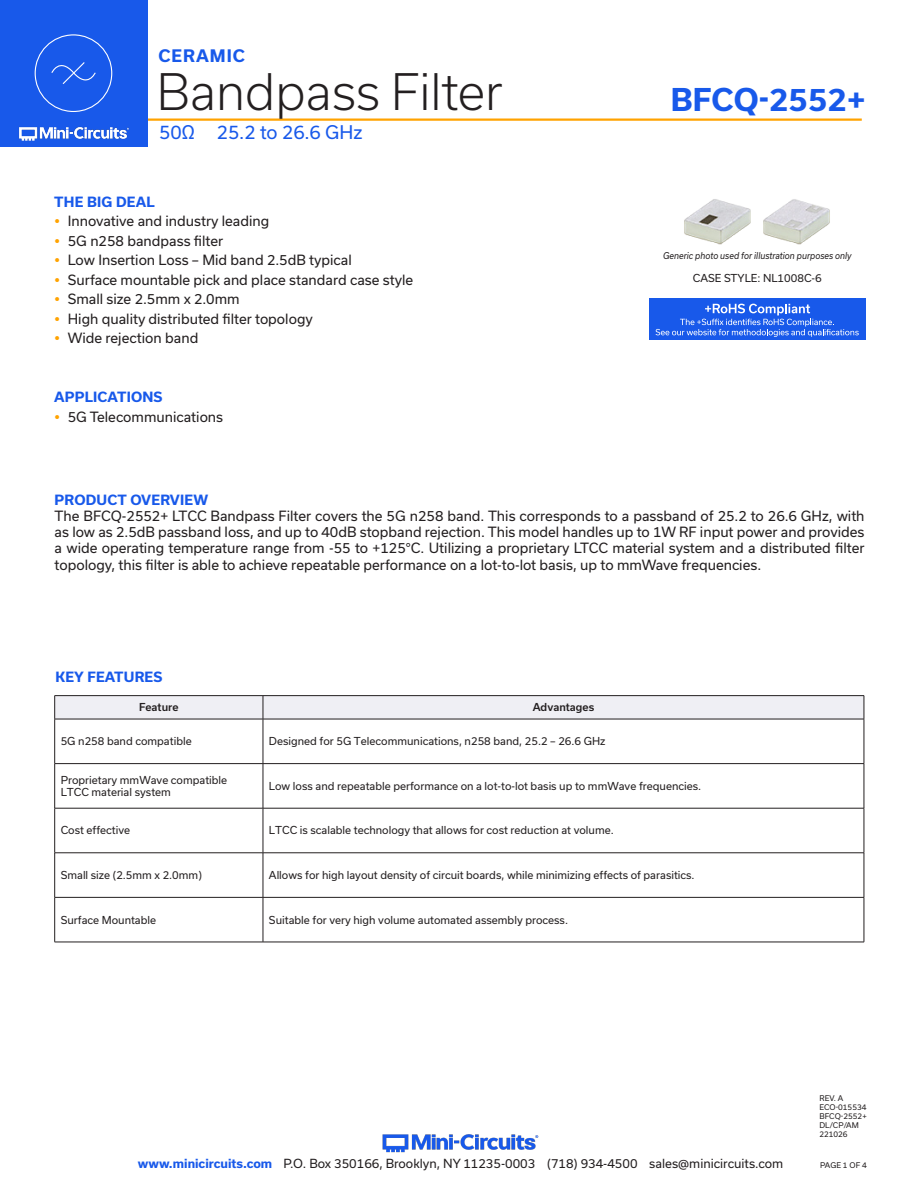
<style>
.page{position:relative;width:918px;height:1188px;background:#fff}
.page>*{position:absolute;margin:0;border:0;box-sizing:border-box;transform-origin:0 0}
.t1{font:300 48px "Usual";color:#231f20}
.t2{font:700 30px "Usual";letter-spacing:.005em;color:#1859ea}
.t3{font:18px "Usual";color:#1859ea}
.t4{font:700 16.5px "Usual";letter-spacing:.065em;color:#1859ea}
.Regular_Copy{font:13.5px/16.2px "Usual";color:#231f20;text-align:justify}
.Blue_Headers{font:700 13.5px "Usual";letter-spacing:.015em;color:#1859ea}
.t5{font:12px "Usual";color:#231f20}
.Table_Body_Left_Just{font:10.5px/12.6px "Usual";color:#231f20}
.Table_Header_Center{font:500 10.5px "Usual";color:#231f20}
.t6{font:italic 9px "Usual";color:#231f20;scale:.9 1}
.Revision{font:7.5px "Usual";color:#231f20}
.s1{font-weight:700;color:#1859ea}
</style>
<div class="page">
<hr style="left:129px;top:118px;width:733px;height:3px;background:#ffa300">
<div style="left:0;top:0;width:147px;height:147px;background:#1859ea"></div>
<hr style="left:917px;top:0;width:1px;height:147px;background:#1859ea">
<img style="left:19px;top:126px;width:110px;height:15px">
<div style="left:35px;top:34px;width:77px;height:78px;border:1px solid #fff;border-radius:50%"></div>
<svg style="left:51px;top:62px;width:45px;height:22px"></svg>
<img style="left:382px;top:1134px;width:157px;height:19px">
<img style="left:684px;top:199px;width:146px;height:46px">
<div style="left:649px;top:298px;width:216px;height:42px;background:#1859ea"></div>
<svg style="left:656px;top:304px;width:203px;height:33px"></svg>
<hr style="left:55px;top:695px;width:208px;height:1px;background:#231f20">
<hr style="left:263px;top:695px;width:601px;height:1px;background:#231f20">
<svg style="left:54px;top:696px;width:811px;height:23px"></svg>
<hr style="left:55px;top:719px;width:208px;height:1px;background:#231f20">
<hr style="left:54px;top:719px;width:1px;height:44px;background:#231f20">
<hr style="left:263px;top:719px;width:601px;height:1px;background:#231f20">
<hr style="left:263px;top:719px;width:1px;height:44px;background:#231f20">
<hr style="left:864px;top:719px;width:1px;height:44px;background:#231f20">
<hr style="left:55px;top:763px;width:208px;height:1px;background:#231f20">
<hr style="left:54px;top:764px;width:1px;height:44px;background:#231f20">
<hr style="left:263px;top:763px;width:601px;height:1px;background:#231f20">
<hr style="left:263px;top:764px;width:1px;height:44px;background:#231f20">
<hr style="left:864px;top:764px;width:1px;height:44px;background:#231f20">
<hr style="left:55px;top:808px;width:208px;height:1px;background:#231f20">
<hr style="left:54px;top:808px;width:1px;height:45px;background:#231f20">
<hr style="left:263px;top:808px;width:601px;height:1px;background:#231f20">
<hr style="left:263px;top:808px;width:1px;height:45px;background:#231f20">
<hr style="left:864px;top:808px;width:1px;height:45px;background:#231f20">
<hr style="left:55px;top:853px;width:208px;height:1px;background:#231f20">
<hr style="left:54px;top:853px;width:1px;height:44px;background:#231f20">
<hr style="left:263px;top:853px;width:601px;height:1px;background:#231f20">
<hr style="left:263px;top:853px;width:1px;height:44px;background:#231f20">
<hr style="left:864px;top:853px;width:1px;height:44px;background:#231f20">
<hr style="left:55px;top:897px;width:208px;height:1px;background:#231f20">
<hr style="left:54px;top:898px;width:1px;height:44px;background:#231f20">
<hr style="left:263px;top:897px;width:601px;height:1px;background:#231f20">
<hr style="left:263px;top:898px;width:1px;height:44px;background:#231f20">
<hr style="left:864px;top:898px;width:1px;height:44px;background:#231f20">
<hr style="left:55px;top:942px;width:208px;height:1px;background:#231f20">
<hr style="left:263px;top:942px;width:601px;height:1px;background:#231f20">
<p class="t4" style="left:158px;top:46px;width:88px">CERAMIC</p>
<h1 class="t1" style="left:157px;top:64px;width:348px">Bandpass Filter</h1>
<h3 class="t3" style="left:159px;top:122px;width:205px">50Ω 25.2 to 26.6 GHz</h3>
<p class="Blue_Headers" style="left:54px;top:194px;width:102px">THE BIG DEAL</p>
<p class="Regular_Copy" style="left:68px;top:213px;width:203px">Innovative and industry leading</p>
<p class="Regular_Copy" style="left:68px;top:233px;width:157px">5G n258 bandpass filter</p>
<p class="Regular_Copy" style="left:68px;top:252px;width:286px">Low Insertion Loss – Mid band 2.5dB typical</p>
<p class="Regular_Copy" style="left:68px;top:272px;width:347px">Surface mountable pick and place standard case style</p>
<p class="Regular_Copy" style="left:68px;top:291px;width:173px">Small size 2.5mm x 2.0mm</p>
<p class="Regular_Copy" style="left:68px;top:311px;width:247px">High quality distributed filter topology</p>
<p class="Regular_Copy" style="left:68px;top:330px;width:132px">Wide rejection band</p>
<p class="Blue_Headers" style="left:54px;top:390px;width:110px">APPLICATIONS</p>
<p class="Regular_Copy" style="left:68px;top:409px;width:157px">5G Telecommunications</p>
<h2 class="t2" style="left:671px;top:83px;width:196px">BFCQ-2552+</h2>
<p class="t6" style="left:663px;top:250px;width:211px">Generic photo used for illustration purposes only</p>
<p class="Table_Body_Left_Just" style="left:693px;top:272px;width:130px">CASE STYLE: NL1008C-6</p>
<p class="Blue_Headers" style="left:55px;top:492px;width:155px">PRODUCT OVERVIEW</p>
<p class="Regular_Copy" style="left:55px;top:508px;width:811px">The BFCQ-2552+ LTCC Bandpass Filter covers the 5G n258 band. This corresponds to a passband of 25.2 to 26.6 GHz, with as low as 2.5dB passband loss, and up to 40dB stopband rejection. This model handles up to 1W RF input power and provides a wide operating temperature range from -55 to +125°C. Utilizing a proprietary LTCC material system and a distributed filter topology, this filter is able to achieve repeatable performance on a lot-to-lot basis, up to mmWave frequencies.</p>
<p class="Blue_Headers" style="left:55px;top:670px;width:108px">KEY FEATURES</p>
<p class="Table_Header_Center" style="left:139px;top:701px;width:41px">Feature</p>
<p class="Table_Header_Center" style="left:533px;top:701px;width:63px">Advantages</p>
<p class="Table_Body_Left_Just" style="left:61px;top:735px;width:133px">5G n258 band compatible</p>
<p class="Table_Body_Left_Just" style="left:269px;top:735px;width:338px">Designed for 5G Telecommunications, n258 band, 25.2 – 26.6 GHz</p>
<p class="Table_Body_Left_Just" style="left:61px;top:773px;width:168px">Proprietary mmWave compatible<br>LTCC material system</p>
<p class="Table_Body_Left_Just" style="left:269px;top:780px;width:434px">Low loss and repeatable performance on a lot-to-lot basis up to mmWave frequencies.</p>
<p class="Table_Body_Left_Just" style="left:61px;top:824px;width:71px">Cost effective</p>
<p class="Table_Body_Left_Just" style="left:269px;top:824px;width:346px">LTCC is scalable technology that allows for cost reduction at volume.</p>
<p class="Table_Body_Left_Just" style="left:61px;top:869px;width:143px">Small size (2.5mm x 2.0mm)</p>
<p class="Table_Body_Left_Just" style="left:269px;top:869px;width:427px">Allows for high layout density of circuit boards, while minimizing effects of parasitics.</p>
<p class="Table_Body_Left_Just" style="left:61px;top:913px;width:97px">Surface Mountable</p>
<p class="Table_Body_Left_Just" style="left:269px;top:913px;width:301px">Suitable for very high volume automated assembly process.</p>
<p class="Revision" style="left:819px;top:1094px;width:26px">REV. A</p>
<p class="Revision" style="left:819px;top:1103px;width:49px">ECO-015534</p>
<p class="Revision" style="left:819px;top:1112px;width:49px">BFCQ-2552+</p>
<p class="Revision" style="left:819px;top:1121px;width:41px">DL/CP/AM</p>
<p class="Revision" style="left:819px;top:1130px;width:30px">221026</p>
<p class="t5" style="left:138px;top:1157px;width:647px"><span class="s1">www.minicircuits.com</span> P.O. Box 350166, Brooklyn, NY 11235-0003 (718) 934-4500 sales@minicircuits.com</p>
<p class="Revision" style="left:820px;top:1161px;width:48px">PAGE 1 OF 4</p>
</div>
